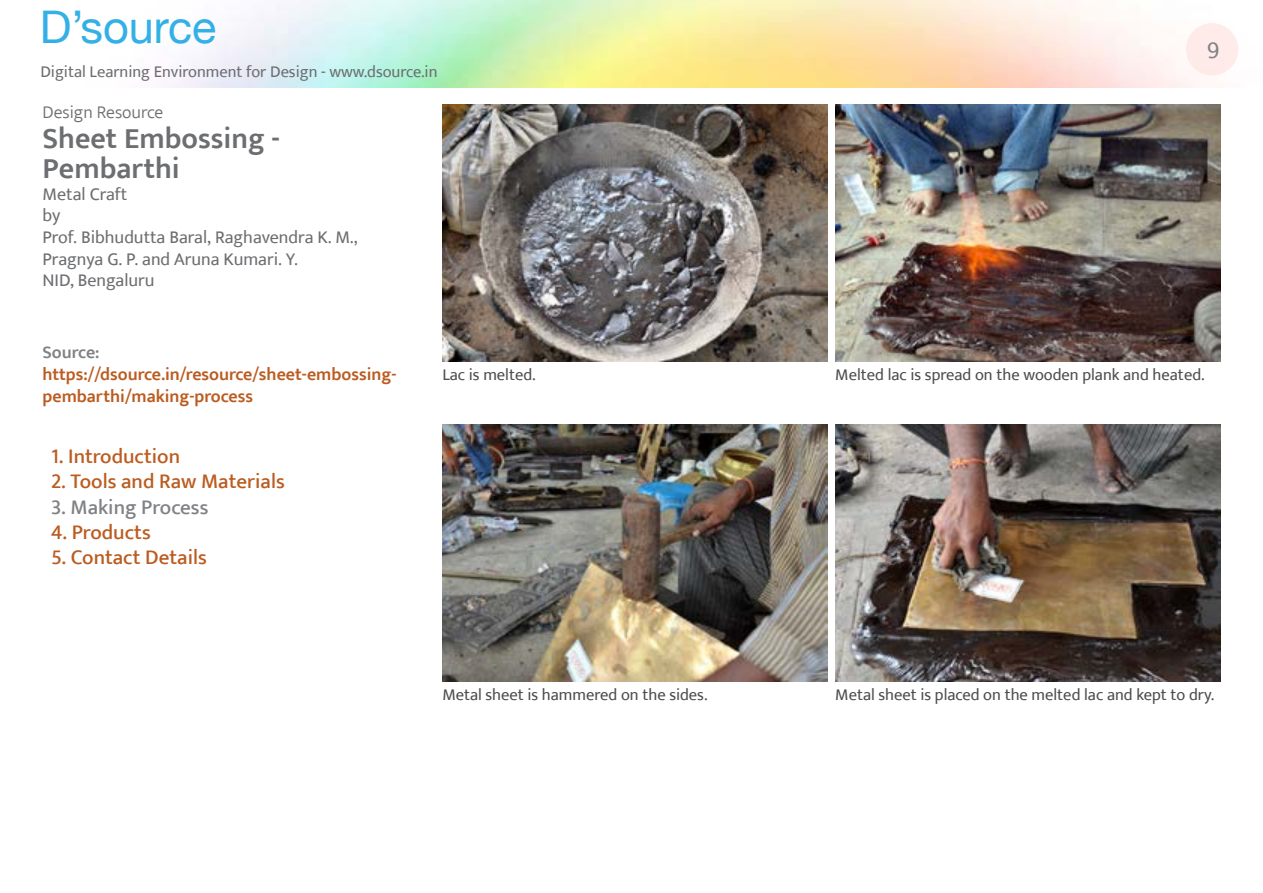
<style>
.page{position:relative;width:1263px;height:893px;background:#fff}
.page>*{position:absolute;margin:0;border:0;box-sizing:border-box;transform-origin:0 0}
.t1{font:45px "Helvetica Neue";color:#33b0e5}
.t2{font:600 30px/30px "Ek Mukta";color:#6d6e71}
.t3{font:24px "Ek Mukta";color:#808285}
.t4{font:500 21px "Ek Mukta";color:#bb5c20}
.t5{font:500 21px "Ek Mukta";color:#808285}
.t6{font:18px/21.6px "Ek Mukta";color:#6d6e71}
.t7{font:600 18px/21.6px "Ek Mukta";color:#bb5c20}
.t8{font:300 18px "Ek Mukta";color:#6d6e71}
.t9{font:600 18px "Ek Mukta";color:#808285}
.t10{font:16.5px "Ek Mukta";color:#4d4d4f}
.t11{font:16.5px "Ek Mukta";color:#6d6e71}
</style>
<div class="page">
<div style="left:1186px;top:23px;width:52px;height:52px;background:#feebea;border-radius:50%"></div>
<img style="left:835px;top:425px;width:385px;height:257px">
<img style="left:835px;top:105px;width:385px;height:257px">
<img style="left:442px;top:425px;width:385px;height:257px">
<img style="left:442px;top:105px;width:385px;height:257px">
<h1 class="t1" style="left:40px;top:0;width:178px">D’source</h1>
<p class="t11" style="left:40px;top:62px;width:399px">Digital Learning Environment for Design - www.dsource.in</p>
<p class="t8" style="left:43px;top:101px;width:122px">Design Resource</p>
<h2 class="t2" style="left:43px;top:123px;width:239px">Sheet Embossing -<br>Pembarthi</h2>
<p class="t6" style="left:43px;top:183px;width:316px">Metal Craft<br>by<br>Prof. Bibhudutta Baral, Raghavendra K. M.,<br>Pragnya G. P. and Aruna Kumari. Y.<br>NID, Bengaluru</p>
<p class="t9" style="left:43px;top:342px;width:59px">Source:</p>
<p class="t7" style="left:43px;top:363px;width:355px">https://dsource.in/resource/sheet-embossing&shy;pembarthi/making-process</p>
<p class="t4" style="left:51px;top:444px;width:131px">1. Introduction</p>
<p class="t4" style="left:51px;top:469px;width:235px">2. Tools and Raw Materials</p>
<p class="t5" style="left:51px;top:494px;width:159px">3. Making Process</p>
<p class="t4" style="left:51px;top:519px;width:101px">4. Products</p>
<p class="t4" style="left:51px;top:544px;width:157px">5. Contact Details</p>
<p class="t10" style="left:442px;top:365px;width:95px">Lac is melted.</p>
<p class="t10" style="left:442px;top:685px;width:267px">Metal sheet is hammered on the sides.</p>
<h3 class="t3" style="left:1207px;top:35px;width:14px">9</h3>
<p class="t10" style="left:835px;top:365px;width:371px">Melted lac is spread on the wooden plank and heated.</p>
<p class="t10" style="left:835px;top:685px;width:380px">Metal sheet is placed on the melted lac and kept to dry.</p>
</div>
